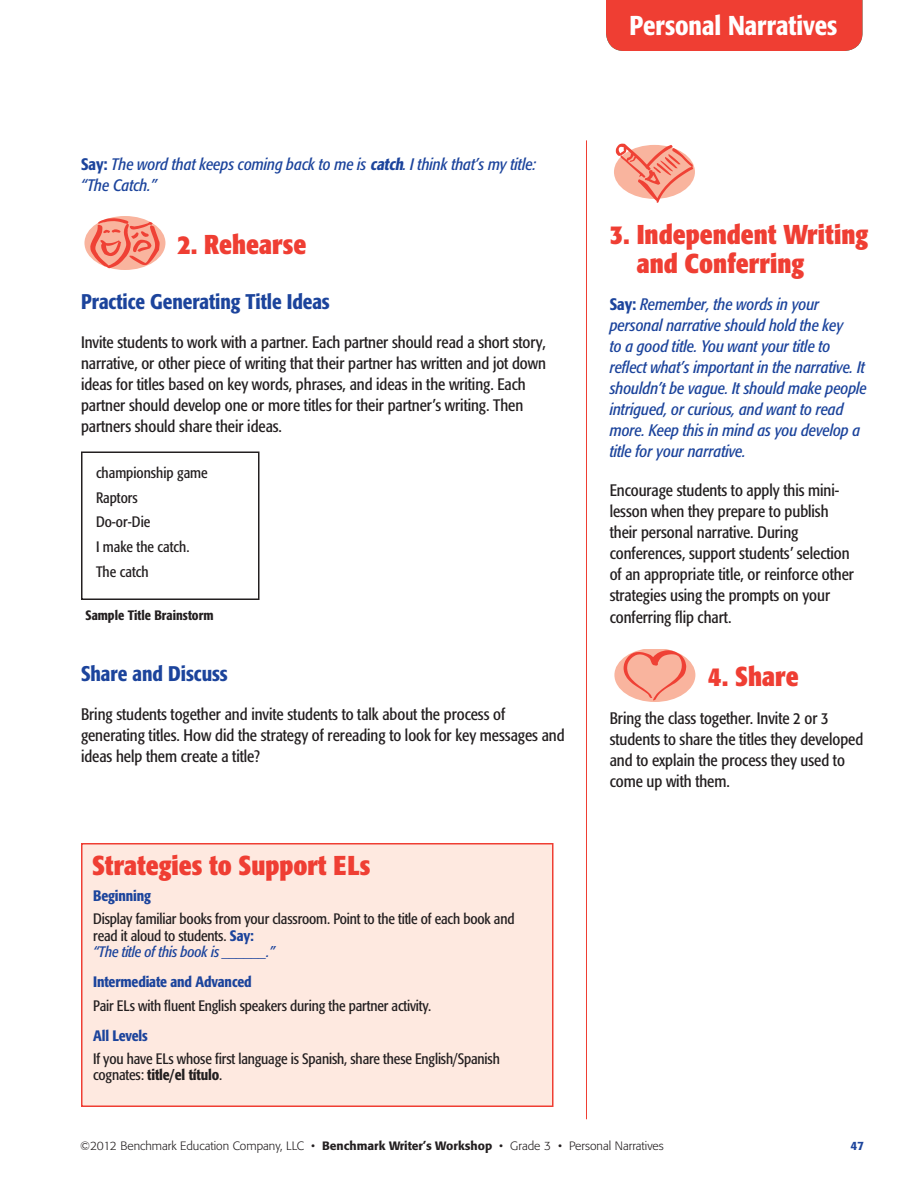
<style>
.page{position:relative;width:918px;height:1188px;background:#fff}
.page>*{position:absolute;margin:0;border:0;box-sizing:border-box;transform-origin:0 0}
.t1{font:700 condensed 27px/28.5px "Formata";color:#ef3e33}
.t2{font:500 condensed 27px "Formata";color:#fff}
.t3{font:500 condensed 21px "Formata";letter-spacing:-.005em;color:#1c449c}
.t4{font:condensed 16.5px/21px "Formata";letter-spacing:-.005em;color:#231f20}
.t5{font:italic condensed 16.5px/21px "Formata";letter-spacing:-.005em;color:#1c449c}
.t6{font:condensed 15px/24.8px "Formata";letter-spacing:-.01em;color:#231f20}
.t7{font:500 condensed 15px "Formata";letter-spacing:-.01em;color:#1c449c}
.t8{font:500 condensed 13.5px "Formata";color:#231f20}
.t9{font:300 12px "Formata";color:#231f20}
.t10{font:500 12px "Formata";color:#1c449c}
.s1{font-weight:500;font-style:normal}
.s2{font-weight:500}
.s3{font-weight:500;color:#1c449c}
.s4{font-style:italic;color:#1c449c}
</style>
<div class="page">
<div style="left:81px;top:452px;width:179px;height:148px;border:2px solid #231f20"></div>
<div style="left:606px;top:0;width:256px;height:51px;background:#ef3e33"></div>
<hr style="left:586px;top:140px;width:1px;height:979px;background:#ef3e33">
<div style="left:84px;top:216px;width:81px;height:54px;background:#f9b49e;border-radius:50%"></div>
<svg style="left:90px;top:218px;width:70px;height:50px"></svg>
<svg style="left:614px;top:650px;width:81px;height:52px"></svg>
<svg style="left:616px;top:143px;width:77px;height:60px"></svg>
<div style="left:81px;top:843px;width:473px;height:264px;background:#fee9e0;border:2px solid #ef3e33"></div>
<h1 class="t2" style="left:630px;top:10px;width:209px">Personal Narratives</h1>
<p class="t5" style="left:81px;top:153px;width:457px"><span class="s1">Say:</span> The word that keeps coming back to me is <span class="s2">catch</span>. I think that’s my title: “The Catch.”</p>
<h1 class="t1" style="left:177px;top:230px;width:131px">2. Rehearse</h1>
<p class="t3" style="left:81px;top:289px;width:250px">Practice Generating Title Ideas</p>
<p class="t4" style="left:81px;top:332px;width:467px">Invite students to work with a partner. Each partner should read a short story, narrative, or other piece of writing that their partner has written and jot down ideas for titles based on key words, phrases, and ideas in the writing. Each partner should develop one or more titles for their partner’s writing. Then partners should share their ideas.</p>
<p class="t6" style="left:96px;top:460px;width:113px">championship game<br>Raptors<br>Do-or-Die<br>I make the catch.<br>The catch</p>
<p class="t8" style="left:86px;top:607px;width:130px">Sample Title Brainstorm</p>
<p class="t3" style="left:81px;top:661px;width:148px">Share and Discuss</p>
<p class="t4" style="left:81px;top:704px;width:485px">Bring students together and invite students to talk about the process of generating titles. How did the strategy of rereading to look for key messages and ideas help them create a title?</p>
<h1 class="t1" style="left:92px;top:851px;width:280px">Strategies to Support ELs</h1>
<p class="t7" style="left:93px;top:887px;width:59px">Beginning</p>
<p class="t6" style="left:93px;top:911px;width:423px;line-height:16.5px">Display familiar books from your classroom. Point to the title of each book and read it aloud to students. <span class="s3">Say:<br></span><span class="s4">“The title of this book is ______.”</span></p>
<p class="t7" style="left:93px;top:973px;width:160px">Intermediate and Advanced</p>
<p class="t6" style="left:93px;top:993px;width:340px">Pair ELs with fluent English speakers during the partner activity.</p>
<p class="t7" style="left:93px;top:1026px;width:56px">All Levels</p>
<p class="t6" style="left:93px;top:1050px;width:408px;line-height:16.5px">If you have ELs whose first language is Spanish, share these English/Spanish cognates: <span class="s2">title/el título</span>.</p>
<h1 class="t1" style="left:637px;top:220px;width:233px;text-indent:-27px">3. Independent Writing and Conferring</h1>
<p class="t5" style="left:610px;top:294px;width:259px"><span class="s1">Say:</span> Remember, the words in your personal narrative should hold the key<br>to a good title. You want your title to reflect what’s important in the narrative. It shouldn’t be vague. It should make people intrigued, or curious, and want to read more. Keep this in mind as you develop a title for your narrative.</p>
<p class="t4" style="left:610px;top:480px;width:246px">Encourage students to apply this mini&shy;lesson when they prepare to publish their personal narrative. During conferences, support students’ selection of an appropriate title, or reinforce other strategies using the prompts on your conferring flip chart.</p>
<h1 class="t1" style="left:708px;top:662px;width:92px">4. Share</h1>
<p class="t4" style="left:610px;top:708px;width:255px">Bring the class together. Invite 2 or 3 students to share the titles they developed and to explain the process they used to come up with them.</p>
<p class="t9" style="left:80px;top:1139px;width:585px">©2012 Benchmark Education Company, LLC • <span class="s2">Benchmark Writer’s Workshop</span> • Grade 3 • Personal Narratives</p>
<p class="t10" style="left:850px;top:1138px;width:15px">47</p>
</div>
